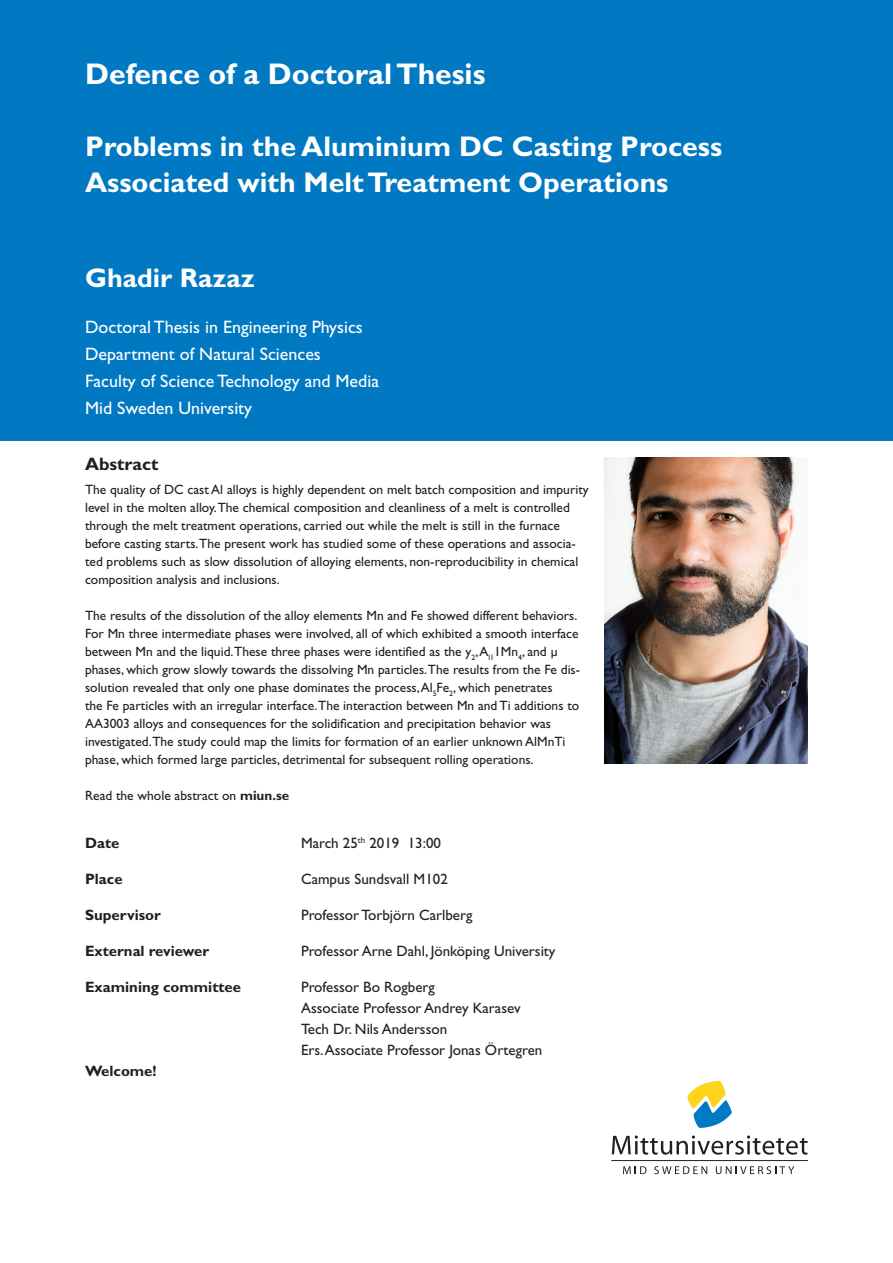
<style>
.page{position:relative;width:893px;height:1263px;background:#fff}
.page>*{position:absolute;margin:0;border:0;box-sizing:border-box;transform-origin:0 0}
.t1{font:700 30px "Gill Sans Std";color:#fff}
.t2{font:700 28.5px "Gill Sans Std";color:#fff}
.t3{font:700 27px "Gill Sans Std";color:#fff}
.t4{font:18px "Gill Sans Std";color:#fff}
.t5{font:700 18px "Gill Sans Std";color:#231f20}
.t6{font:15px/21px "Gill Sans Std";color:#231f20}
.t7{font:700 15px "Gill Sans Std";color:#231f20}
.t8{font:13.5px/18px "Gill Sans Std";color:#231f20}
.s1{font-weight:700}
</style>
<div class="page">
<div style="left:0;top:0;width:893px;height:441px;background:#0079c2"></div>
<svg style="left:687px;top:1081px;width:45px;height:47px"></svg>
<svg style="left:612px;top:1135px;width:196px;height:20px"></svg>
<hr style="left:611px;top:1160px;width:197px;height:1px;background:#231f20">
<svg style="left:623px;top:1166px;width:23px;height:8px"></svg>
<svg style="left:654px;top:1166px;width:53px;height:8px"></svg>
<svg style="left:716px;top:1166px;width:78px;height:8px"></svg>
<img style="left:604px;top:457px;width:204px;height:306px">
<p class="t1" style="left:85px;top:56px;width:402px">Defence of a Doctoral Thesis</p>
<p class="t2" style="left:85px;top:130px;width:639px">Problems in the Aluminium DC Casting Process</p>
<p class="t2" style="left:85px;top:166px;width:585px">Associated with Melt Treatment Operations</p>
<p class="t3" style="left:85px;top:262px;width:171px">Ghadir Razaz</p>
<p class="t4" style="left:85px;top:317px;width:279px">Doctoral Thesis in Engineering Physics</p>
<p class="t4" style="left:85px;top:344px;width:237px">Department of Natural Sciences</p>
<p class="t4" style="left:85px;top:371px;width:296px">Faculty of Science Technology and Media</p>
<p class="t4" style="left:85px;top:398px;width:169px">Mid Sweden University</p>
<p class="t5" style="left:85px;top:453px;width:75px">Abstract</p>
<p class="t8" style="left:85px;top:480px;width:505px">The quality of DC cast Al alloys is highly dependent on melt batch composition and impurity level in the molten alloy.The chemical composition and cleanliness of a melt is controlled through the melt treatment operations, carried out while the melt is still in the furnace before casting starts.The present work has studied some of these operations and associa&shy;ted problems such as slow dissolution of alloying elements, non-reproducibility in chemical composition analysis and inclusions.</p>
<p class="t8" style="left:85px;top:606px;width:497px">The results of the dissolution of the alloy elements Mn and Fe showed different behaviors.<br>For Mn three intermediate phases were involved, all of which exhibited a smooth interface between Mn and the liquid.These three phases were identified as the y<sub>2</sub>, A<sub>l1</sub>1Mn<sub>4</sub>, and µ phases, which grow slowly towards the dissolving Mn particles.The results from the Fe dis&shy;solution revealed that only one phase dominates the process, Al<sub>5</sub>Fe<sub>2</sub>, which penetrates</p>
<p class="t8" style="left:85px;top:696px;width:496px">the Fe particles with an irregular interface.The interaction between Mn and Ti additions to<br>AA3003 alloys and consequences for the solidification and precipitation behavior was</p>
<p class="t8" style="left:85px;top:732px;width:482px">investigated.The study could map the limits for formation of an earlier unknown AlMnTi phase, which formed large particles, detrimental for subsequent rolling operations.</p>
<p class="t8" style="left:85px;top:786px;width:206px">Read the whole abstract on <span class="s1">miun.se</span></p>
<p class="t7" style="left:85px;top:834px;width:36px">Date</p>
<p class="t6" style="left:301px;top:832px;width:142px">March 25<sup>th</sup> 2019 13:00</p>
<p class="t7" style="left:85px;top:870px;width:39px">Place</p>
<p class="t6" style="left:301px;top:868px;width:148px">Campus Sundsvall M102</p>
<p class="t7" style="left:85px;top:906px;width:77px">Supervisor</p>
<p class="t6" style="left:301px;top:904px;width:173px">Professor Torbjörn Carlberg</p>
<p class="t7" style="left:85px;top:942px;width:126px">External reviewer</p>
<p class="t6" style="left:301px;top:940px;width:256px">Professor Arne Dahl, Jönköping University</p>
<p class="t7" style="left:85px;top:978px;width:158px">Examining committee</p>
<p class="t6" style="left:301px;top:976px;width:221px">Professor Bo Rogberg<br>Associate Professor Andrey Karasev</p>
<p class="t6" style="left:301px;top:1018px;width:148px">Tech Dr. Nils Andersson</p>
<p class="t6" style="left:301px;top:1039px;width:243px">Ers. Associate Professor Jonas Örtegren</p>
<p class="t7" style="left:85px;top:1062px;width:73px">Welcome!</p>
</div>
